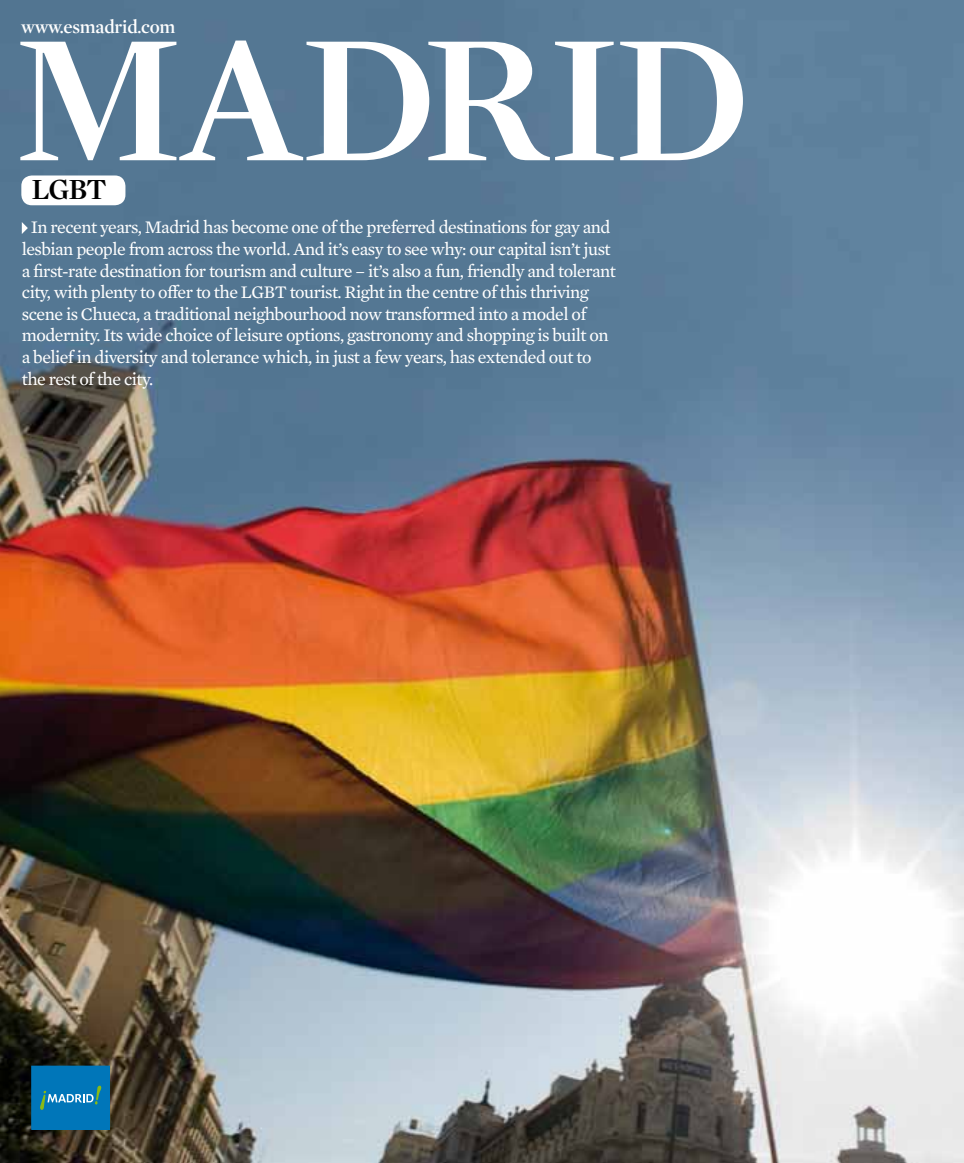
<style>
.page{position:relative;width:964px;height:1163px;background:#fff}
.page>*{position:absolute;margin:0;border:0;box-sizing:border-box;transform-origin:0 0}
.t1{font:600 186px "Mercury Display";color:#fff}
.t2{font:600 29.8px "Mercury Display";color:#000}
.t3{font:600 19px "Mercury Display";letter-spacing:-.01em;color:#fff}
.t4{font:18px/21.6px "Mercury Text G2";letter-spacing:-.03em;color:#fff}
</style>
<div class="page">
<img style="left:0;top:0;width:964px;height:1162px">
<div style="left:21px;top:175px;width:104px;height:30px;background:#fff;border-radius:11px"></div>
<svg style="left:22px;top:222px;width:6px;height:12px"></svg>
<div style="left:32px;top:1065px;width:77px;height:64px;background:#0076b9"></div>
<div style="left:31px;top:1065px;width:79px;height:64px;border:2px solid #0076b9"></div>
<svg style="left:40px;top:1085px;width:61px;height:24px"></svg>
<p class="t3" style="left:21px;top:13px;width:156px">www.esmadrid.com</p>
<h1 class="t1" style="left:13px;top:-34px;width:740px">MADRID</h1>
<h2 class="t2" style="left:31px;top:168px;width:77px">LGBT</h2>
<p class="t4" style="left:22px;top:216px;width:595px;text-indent:9px">In recent years, Madrid has become one of the preferred destinations for gay and lesbian people from across the world. And it’s easy to see why: our capital isn’t just a first-rate destination for tourism and culture – it’s also a fun, friendly and tolerant city, with plenty to offer to the LGBT tourist. Right in the centre of this thriving scene is Chueca, a traditional neighbourhood now transformed into a model of modernity. Its wide choice of leisure options, gastronomy and shopping is built on a belief in diversity and tolerance which, in just a few years, has extended out to the rest of the city.</p>
</div>
